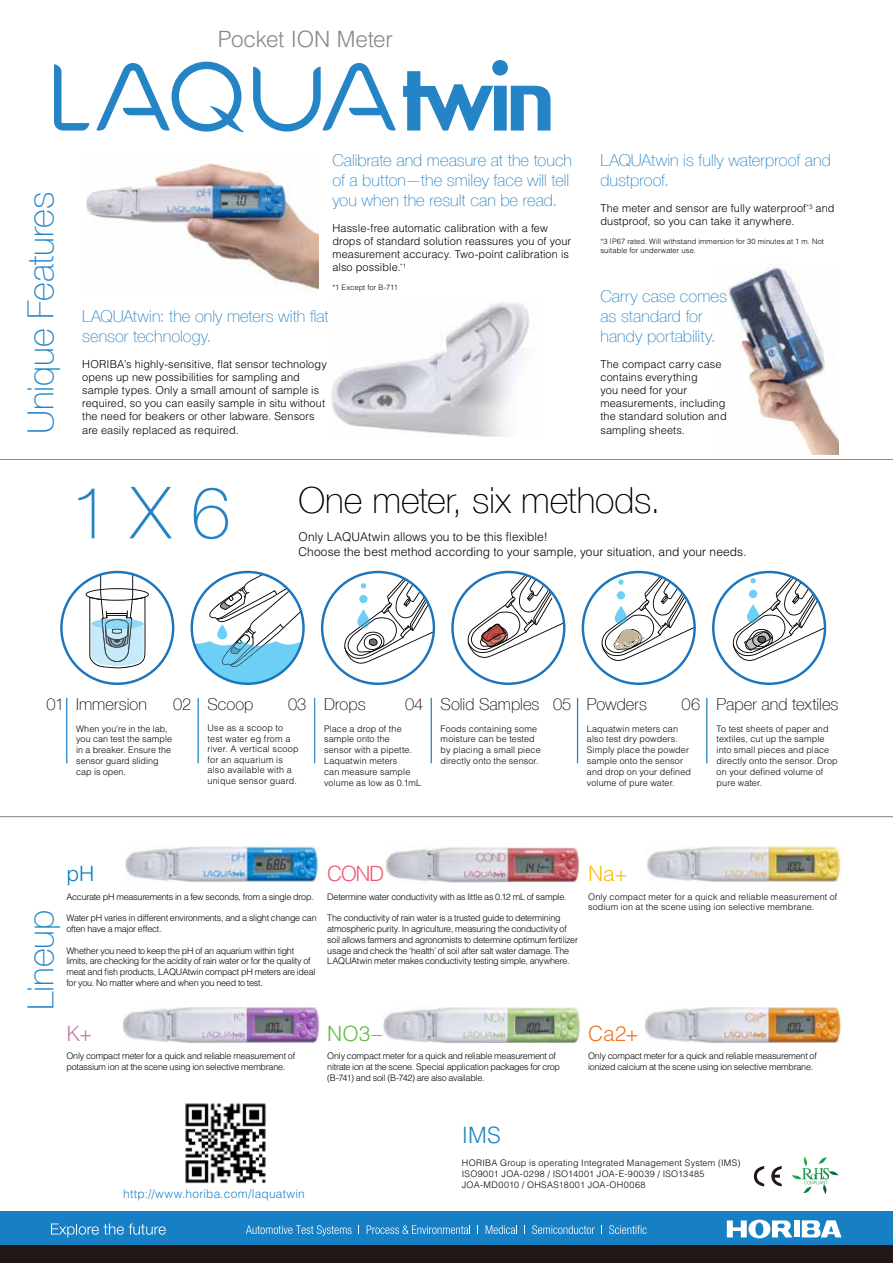
<style>
.page{position:relative;width:893px;height:1263px;background:#fff}
.page>*{position:absolute;margin:0;border:0;box-sizing:border-box;transform-origin:0 0}
.t1{font:100 36px "Helvetica Neue LT Com";letter-spacing:-.005em;color:#000}
.t2{font:100 36px "Helvetica Neue LT Com";letter-spacing:-.005em;color:#2484c6}
.t3{font:300 22.5px "Helvetica LT Std";letter-spacing:-.015em;color:#898989}
.t4{font:300 22.5px "Helvetica LT Std";color:#2484c6}
.t5{font:300 21px "Helvetica LT Std";color:#ed5b72}
.t6{font:300 21px "Helvetica LT Std";color:#5fbb46}
.t7{font:300 21px "Helvetica LT Std";color:#f47521}
.t8{font:300 21px "Helvetica LT Std";color:#febc11}
.t9{font:300 21px "Helvetica LT Std";color:#007ec4}
.t10{font:300 21px "Helvetica LT Std";color:#c778b2}
.t11{font:100 16.5px "Helvetica Neue LT Com";color:#000}
.t12{font:100 16.35px/19.6px "Helvetica Neue LT Com";letter-spacing:.005em;color:#2484c6}
.t13{font:300 12px/14.4px "Helvetica LT Std";letter-spacing:.005em;color:#000}
.t14{font:300 12px "Helvetica LT Std";letter-spacing:.015em;color:#2484c6}
.t15{font:300 10.95px/13.2px "Helvetica LT Std";letter-spacing:.01em;color:#000}
.t16{font:300 9px/10.8px "Helvetica LT Std";letter-spacing:-.02em;color:#000}
.t17{font:300 9px/10.8px "Helvetica LT Std";letter-spacing:.015em;color:#000}
.t18{font:300 9px/10.8px "Helvetica LT Std";letter-spacing:.03em;color:#000}
.t19{font:300 9px/10.5px "Helvetica LT Std";letter-spacing:.025em;color:#000}
.t20{font:300 9px/10.8px "Helvetica LT Std";letter-spacing:.005em;color:#000}
.t21{font:300 7.5px/9px "Helvetica LT Std";letter-spacing:.015em;color:#000}
.s1{font-size:72px;color:#2484c6}
</style>
<div class="page">
<img style="left:123px;top:1007px;width:196px;height:36px">
<img style="left:384px;top:1007px;width:196px;height:36px">
<img style="left:645px;top:1007px;width:196px;height:36px">
<img style="left:125px;top:846px;width:194px;height:36px">
<img style="left:386px;top:846px;width:194px;height:37px">
<img style="left:647px;top:846px;width:194px;height:36px">
<div style="left:0;top:1212px;width:893px;height:34px;background:#1780c4"></div>
<div style="left:0;top:1246px;width:893px;height:17px;background:#211714"></div>
<div style="left:793px;top:1220px;width:6px;height:17px;background:#fff"></div>
<svg style="left:727px;top:1219px;width:66px;height:19px"></svg>
<svg style="left:802px;top:1220px;width:39px;height:17px"></svg>
<svg style="left:51px;top:1223px;width:115px;height:14px"></svg>
<svg style="left:246px;top:1225px;width:106px;height:11px"></svg>
<svg style="left:367px;top:1225px;width:103px;height:9px"></svg>
<svg style="left:486px;top:1225px;width:31px;height:9px"></svg>
<svg style="left:532px;top:1225px;width:63px;height:9px"></svg>
<svg style="left:609px;top:1225px;width:38px;height:9px"></svg>
<svg style="left:754px;top:1166px;width:10px;height:20px"></svg>
<svg style="left:771px;top:1166px;width:11px;height:20px"></svg>
<img style="left:802px;top:1156px;width:30px;height:23px">
<svg style="left:54px;top:60px;width:496px;height:72px"></svg>
<img style="left:728px;top:264px;width:111px;height:191px">
<img style="left:331px;top:302px;width:199px;height:135px">
<img style="left:86px;top:163px;width:232px;height:128px">
<hr style="left:0;top:816px;width:893px;height:1px;background:#908b8a">
<hr style="left:0;top:459px;width:893px;height:1px;background:#908b8a">
<img style="left:185px;top:1103px;width:81px;height:81px">
<hr style="left:66px;top:698px;width:1px;height:65px;background:#2484c6">
<hr style="left:198px;top:698px;width:1px;height:65px;background:#2484c6">
<hr style="left:314px;top:698px;width:1px;height:65px;background:#1f78b7">
<hr style="left:431px;top:698px;width:1px;height:65px;background:#2484c6">
<hr style="left:577px;top:698px;width:1px;height:65px;background:#2484c6">
<hr style="left:706px;top:698px;width:1px;height:65px;background:#2484c6">
<svg style="left:86px;top:572px;width:63px;height:96px"></svg>
<div style="left:60px;top:571px;width:114px;height:114px;border:2px solid #1c75bc;border-radius:50%"></div>
<svg style="left:192px;top:572px;width:110px;height:112px"></svg>
<svg style="left:217px;top:624px;width:10px;height:15px"></svg>
<div style="left:191px;top:571px;width:114px;height:114px;border:2px solid #1c75bc;border-radius:50%"></div>
<svg style="left:342px;top:574px;width:92px;height:91px"></svg>
<div style="left:321px;top:571px;width:114px;height:114px;border:2px solid #1c75bc;border-radius:50%"></div>
<svg style="left:731px;top:572px;width:94px;height:90px"></svg>
<div style="left:712px;top:571px;width:114px;height:114px;border:2px solid #1c75bc;border-radius:50%"></div>
<svg style="left:600px;top:572px;width:95px;height:90px"></svg>
<div style="left:582px;top:571px;width:114px;height:114px;border:2px solid #1c75bc;border-radius:50%"></div>
<svg style="left:466px;top:572px;width:98px;height:87px"></svg>
<div style="left:451px;top:571px;width:114px;height:114px;border:2px solid #1c75bc;border-radius:50%"></div>
<h2 class="t3" style="left:218px;top:25px;width:177px">Pocket ION Meter</h2>
<h1 class="t2" style="left:19px;top:434px;width:244px;rotate:-90deg">Unique Features</h1>
<h3 class="t12" style="left:332px;top:151px;width:241px">Calibrate and measure at the touch of a button—the smiley face will tell you when the result can be read.</h3>
<p class="t15" style="left:332px;top:221px;width:240px">Hassle-free automatic calibration with a few drops of standard solution reassures you of your measurement accuracy. Two-point calibration is also possible.<sup>*1</sup></p>
<p class="t21" style="left:332px;top:283px;width:67px">*1 Except for B-711</p>
<h3 class="t12" style="left:82px;top:306px;width:248px">LAQUAtwin: the only meters with flat sensor technology.</h3>
<p class="t15" style="left:82px;top:357px;width:246px">HORIBA’s highly-sensitive, flat sensor technology opens up new possibilities for sampling and sample types. Only a small amount of sample is required, so you can easily sample in situ without the need for beakers or other labware. Sensors are easily replaced as required.</p>
<h3 class="t12" style="left:600px;top:151px;width:232px">LAQUAtwin is fully waterproof and dustproof.</h3>
<p class="t15" style="left:600px;top:202px;width:236px">The meter and sensor are fully waterproof<sup>*3</sup> and dustproof, so you can take it anywhere.</p>
<p class="t21" style="left:600px;top:237px;width:225px">*3 IP67 rated. Will withstand immersion for 30 minutes at 1 m. Not suitable for underwater use.</p>
<h3 class="t12" style="left:600px;top:286px;width:128px">Carry case comes as standard for handy portability.</h3>
<p class="t15" style="left:600px;top:357px;width:128px">The compact carry case contains everything<br>you need for your measurements, including the standard solution and sampling sheets.</p>
<h1 class="t1" style="left:71px;top:478px;width:591px"><span class="s1">1 X 6</span> One meter, six methods.</h1>
<h3 class="t13" style="left:298px;top:530px;width:450px">Only LAQUAtwin allows you to be this flexible!<br>Choose the best method according to your sample, your situation, and your needs.</h3>
<h3 class="t11" style="left:208px;top:694px;width:47px">Scoop</h3>
<p class="t19" style="left:208px;top:723px;width:93px">Use as a scoop to test water eg from a river. A vertical scoop for an aquarium is also available with a unique sensor guard.</p>
<h3 class="t11" style="left:441px;top:694px;width:100px">Solid Samples</h3>
<p class="t17" style="left:441px;top:723px;width:102px">Foods containing some moisture can be tested by placing a small piece directly onto the sensor.</p>
<h3 class="t11" style="left:76px;top:694px;width:72px">Immersion</h3>
<p class="t20" style="left:76px;top:723px;width:97px">When you're in the lab, you can test the sample in a breaker. Ensure the sensor guard sliding cap is open.</p>
<h3 class="t11" style="left:324px;top:694px;width:43px">Drops</h3>
<p class="t17" style="left:324px;top:723px;width:99px">Place a drop of the sample onto the<br>sensor with a pipette.<br>Laquatwin meters<br>can measure sample volume as low as 0.1mL</p>
<h3 class="t11" style="left:587px;top:694px;width:62px">Powders</h3>
<p class="t17" style="left:587px;top:723px;width:106px">Laquatwin meters can also test dry powders.<br>Simply place the powder sample onto the sensor and drop on your defined volume of pure water.</p>
<h3 class="t11" style="left:47px;top:694px;width:19px">01</h3>
<h3 class="t11" style="left:173px;top:694px;width:20px">02</h3>
<h3 class="t11" style="left:288px;top:694px;width:20px">03</h3>
<h3 class="t11" style="left:405px;top:694px;width:20px">04</h3>
<h3 class="t11" style="left:553px;top:694px;width:20px">05</h3>
<h3 class="t11" style="left:682px;top:694px;width:20px">06</h3>
<h3 class="t11" style="left:717px;top:694px;width:123px">Paper and textiles</h3>
<p class="t17" style="left:717px;top:723px;width:123px">To test sheets of paper and textiles, cut up the sample into small pieces and place directly onto the sensor. Drop on your defined volume of pure water.</p>
<h3 class="t9" style="left:66px;top:861px;width:29px">pH</h3>
<p class="t16" style="left:66px;top:891px;width:249px">Accurate pH measurements in a few seconds, from a single drop.</p>
<p class="t16" style="left:66px;top:912px;width:252px">Water pH varies in different environments, and a slight change can often have a major effect.</p>
<p class="t16" style="left:66px;top:945px;width:251px">Whether you need to keep the pH of an aquarium within tight limits, are checking for the acidity of rain water or for the quality of meat and fish products, LAQUAtwin compact pH meters are ideal for you. No matter where and when you need to test.</p>
<h1 class="t2" style="left:19px;top:1010px;width:101px;rotate:-90deg">Lineup</h1>
<h3 class="t10" style="left:66px;top:1020px;width:28px">K+</h3>
<p class="t16" style="left:66px;top:1050px;width:230px">Only compact meter for a quick and reliable measurement of potassium ion at the scene using ion selective membrane.</p>
<h3 class="t5" style="left:327px;top:861px;width:59px">COND</h3>
<p class="t16" style="left:327px;top:891px;width:241px">Determine water conductivity with as little as 0.12 mL of sample.</p>
<p class="t16" style="left:327px;top:912px;width:252px">The conductivity of rain water is a trusted guide to determining atmospheric purity. In agriculture, measuring the conductivity of soil allows farmers and agronomists to determine optimum fertilizer usage and check the ‘health’ of soil after salt water damage. The LAQUAtwin meter makes conductivity testing simple, anywhere.</p>
<h3 class="t8" style="left:588px;top:861px;width:41px">Na+</h3>
<p class="t17" style="left:588px;top:891px;width:251px">Only compact meter for a quick and reliable measurement of sodium ion at the scene using ion selective membrane.</p>
<h3 class="t6" style="left:327px;top:1020px;width:56px">NO3–</h3>
<p class="t16" style="left:327px;top:1050px;width:234px">Only compact meter for a quick and reliable measurement of nitrate ion at the scene. Special application packages for crop (B-741) and soil (B-742) are also available.</p>
<h3 class="t7" style="left:588px;top:1020px;width:52px">Ca2+</h3>
<p class="t16" style="left:588px;top:1050px;width:230px">Only compact meter for a quick and reliable measurement of ionized calcium at the scene using ion selective membrane.</p>
<h3 class="t14" style="left:123px;top:1186px;width:183px">http://www.horiba.com/laquatwin</h3>
<h2 class="t4" style="left:462px;top:1121px;width:41px">IMS</h2>
<p class="t18" style="left:462px;top:1157px;width:280px">HORIBA Group is operating Integrated Management System (IMS)<br>ISO9001 JOA-0298 / ISO14001 JOA-E-90039 / ISO13485<br>JOA-MD0010 / OHSAS18001 JOA-OH0068</p>
</div>
